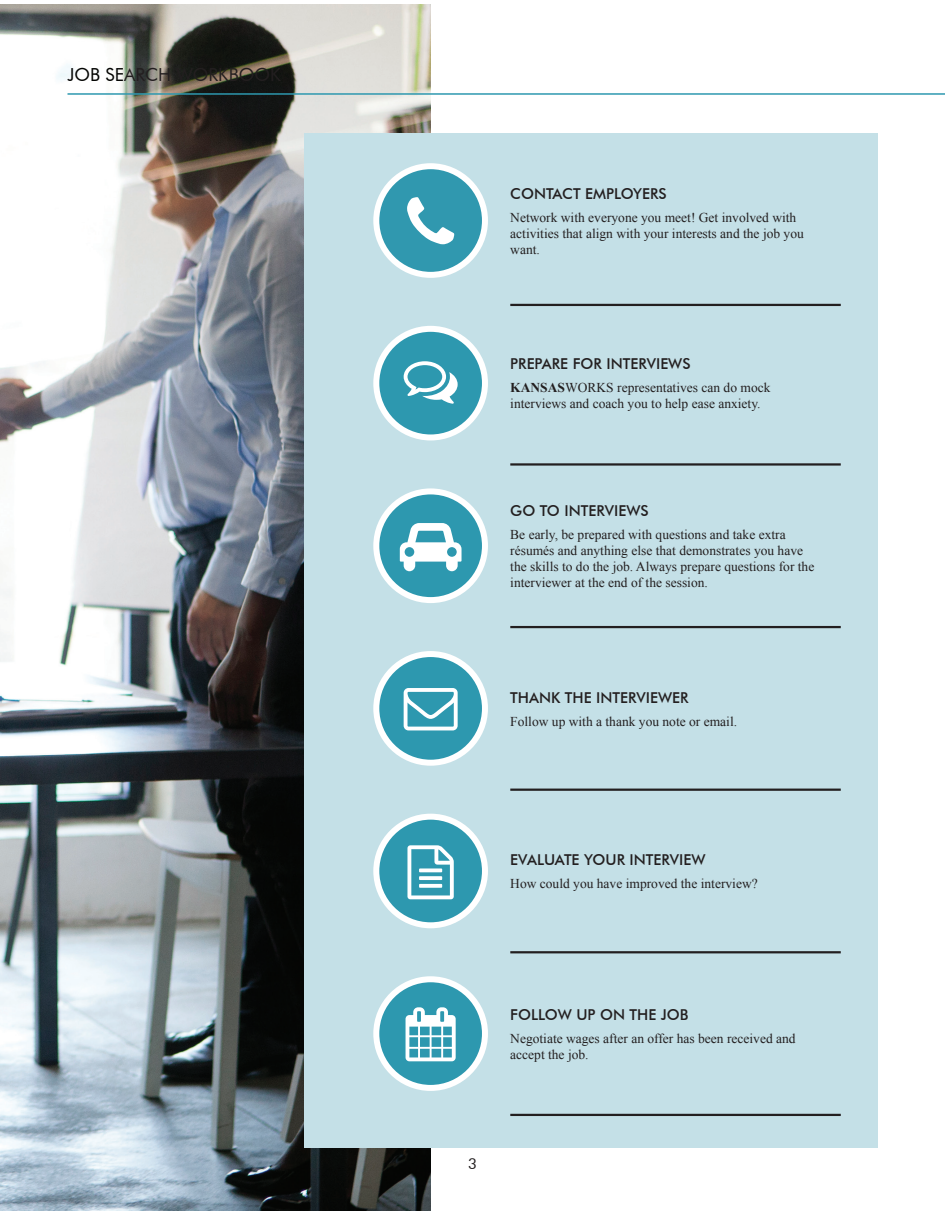
<style>
.page{position:relative;width:945px;height:1215px;background:#fff}
.page>*{position:absolute;margin:0;border:0;box-sizing:border-box;transform-origin:0 0}
.t1{font:18px "Futura BT";color:#231f20}
.t2{font:500 15px "Futura BT";color:#231f20}
.t3{font:15px "Futura BT";color:#231f20}
.t4{font:13.5px/16.2px "Times New Roman";color:#231f20}
.s1{color:#040503}
.s2{font-weight:700}
</style>
<div class="page">
<img style="left:0;top:4px;width:431px;height:1207px">
<div style="left:304px;top:133px;width:574px;height:1015px;background:#c4e0e7"></div>
<hr style="left:68px;top:93px;width:877px;height:2px;background:#2d98af">
<div style="left:376px;top:166px;width:109px;height:109px;background:#3098af;border-radius:50%"></div>
<div style="left:373px;top:163px;width:115px;height:115px;border:6px solid #fff;border-radius:50%"></div>
<div style="left:376px;top:329px;width:109px;height:108px;background:#2d98af;border-radius:50%"></div>
<div style="left:373px;top:326px;width:115px;height:114px;border:6px solid #fff;border-radius:50%"></div>
<div style="left:376px;top:491px;width:109px;height:109px;background:#2d98af;border-radius:50%"></div>
<div style="left:373px;top:488px;width:115px;height:115px;border:6px solid #fff;border-radius:50%"></div>
<div style="left:376px;top:654px;width:109px;height:109px;background:#2d98af;border-radius:50%"></div>
<div style="left:373px;top:651px;width:115px;height:115px;border:6px solid #fff;border-radius:50%"></div>
<div style="left:376px;top:817px;width:109px;height:108px;background:#2d98af;border-radius:50%"></div>
<div style="left:373px;top:814px;width:115px;height:114px;border:6px solid #fff;border-radius:50%"></div>
<div style="left:376px;top:979px;width:109px;height:109px;background:#2d98af;border-radius:50%"></div>
<div style="left:373px;top:976px;width:115px;height:115px;border:6px solid #fff;border-radius:50%"></div>
<hr style="left:510px;top:304px;width:331px;height:2px;background:#231f20">
<hr style="left:510px;top:463px;width:331px;height:3px;background:#231f20">
<hr style="left:510px;top:626px;width:331px;height:2px;background:#231f20">
<hr style="left:510px;top:789px;width:331px;height:2px;background:#231f20">
<hr style="left:510px;top:951px;width:331px;height:2px;background:#231f20">
<hr style="left:510px;top:1114px;width:331px;height:2px;background:#231f20">
<p class="t1" style="left:68px;top:64px;width:215px"><span class="s1">JOB SE</span>ARCH WORKBOOK</p>
<p class="t2" style="left:510px;top:184px;width:158px">CONTACT EMPLOYERS</p>
<p class="t4" style="left:510px;top:209px;width:295px">Network with everyone you meet! Get involved with activities that align with your interests and the job you want.</p>
<p class="t2" style="left:510px;top:355px;width:182px">PREPARE FOR INTERVIEWS</p>
<p class="t4" style="left:510px;top:379px;width:262px"><span class="s2">KANSAS</span>WORKS representatives can do mock interviews and coach you to help ease anxiety.</p>
<p class="t2" style="left:510px;top:501px;width:140px">GO TO INTERVIEWS</p>
<p class="t4" style="left:510px;top:526px;width:306px">Be early, be prepared with questions and take extra résumés and anything else that demonstrates you have the skills to do the job. Always prepare questions for the interviewer at the end of the session.</p>
<p class="t2" style="left:510px;top:688px;width:180px">THANK THE INTERVIEWER</p>
<p class="t4" style="left:510px;top:713px;width:228px">Follow up with a thank you note or email.</p>
<p class="t2" style="left:510px;top:851px;width:197px">EVALUATE YOUR INTERVIEW</p>
<p class="t4" style="left:510px;top:875px;width:249px">How could you have improved the interview?</p>
<p class="t2" style="left:510px;top:1005px;width:180px">FOLLOW UP ON THE JOB</p>
<p class="t4" style="left:510px;top:1030px;width:287px">Negotiate wages after an offer has been received and accept the job.</p>
<p class="t3" style="left:468px;top:1155px;width:10px">3</p>
</div>
